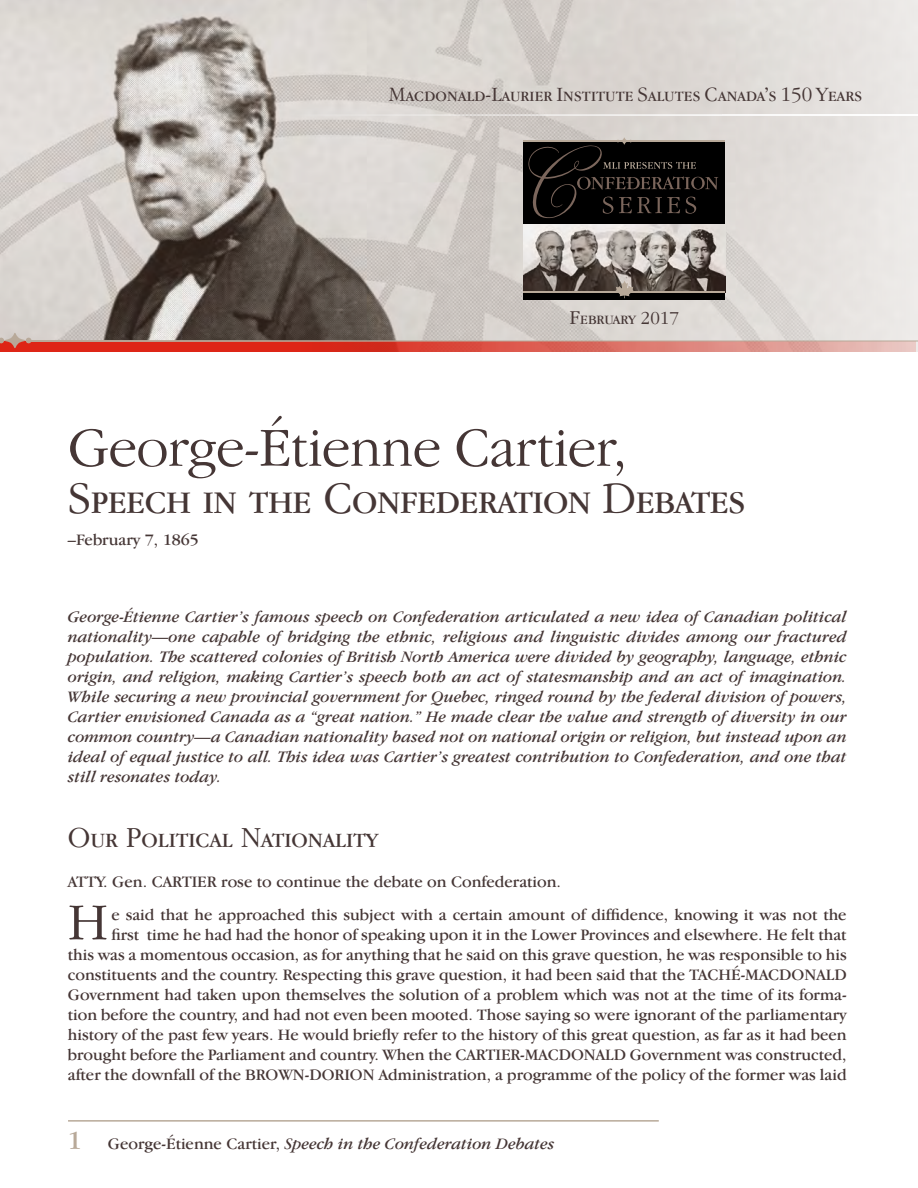
<style>
.page{position:relative;width:918px;height:1188px;background:#fff}
.page>*{position:absolute;margin:0;border:0;box-sizing:border-box;transform-origin:0 0}
.t1{font:300 57px "Garamond IT Cby BT";letter-spacing:-.01em;color:#453635}
.t2{font:300 54px "Garamond IT Cby BT";color:#453635}
.t3{font:32.55px "Garamond IT Cby BT";letter-spacing:-.015em;color:#453635}
.t4{font:21px "Garamond IT Cby BT";color:#453635}
.t5{font:16.5px/20px "Garamond IT Cby BT";color:#453635;text-align:right}
.t6{font:italic 16.5px/20px "Garamond IT Cby BT";color:#453635;text-align:justify}
.t7{font:14.7px "Garamond IT Cby BT";letter-spacing:.015em;color:#453635}
.t8{font:13.2px "Garamond IT Cby BT";color:#453635}
.s1{font-weight:300;font-size:21px}
.s2{font-size:21px}
.s3{font-weight:300;font-size:20.25px}
.s4{font-weight:300;font-size:18.9px}
.s5{font-weight:300;font-size:46.5px}
.s6{font-weight:300;font-size:30px}
.s7{font-style:normal;font-size:27px;color:#b8a999}
.s8{font-style:normal}
</style>
<div class="page">
<hr style="left:68px;top:1120px;width:591px;height:2px;background:#b8a999">
<img style="left:0;top:0;width:918px;height:351px">
<svg style="left:0;top:341px;width:916px;height:11px;background:#da5d51"></svg>
<hr style="left:244px;top:340px;width:674px;height:1px;background:#b8a999">
<svg style="left:0;top:333px;width:31px;height:15px"></svg>
<hr style="left:31px;top:340px;width:215px;height:1px;background:#b8a999">
<svg style="left:288px;top:114px;width:435px;height:2px"></svg>
<hr style="left:723px;top:114px;width:195px;height:2px;background:#fff">
<img style="left:524px;top:224px;width:201px;height:68px">
<div style="left:524px;top:141px;width:201px;height:83px;background:#000"></div>
<div style="left:524px;top:292px;width:201px;height:8px;background:#000"></div>
<svg style="left:615px;top:281px;width:19px;height:17px"></svg>
<svg style="left:528px;top:138px;width:190px;height:80px"></svg>
<hr style="left:524px;top:141px;width:201px;height:1px;background:#b8a999">
<hr style="left:524px;top:292px;width:201px;height:1px;background:#b8a999">
<p class="t7" style="left:389px;top:88px;width:475px"><span class="s1">M</span>ACDONALD<span class="s1">-L</span>AURIER <span class="s1">I</span>NSTITUTE <span class="s1">S</span>ALUTES <span class="s1">C</span>ANADA<span class="s2">’</span>S <span class="s1">150 Y</span>EARS</p>
<p class="t8" style="left:570px;top:312px;width:111px"><span class="s3">F</span>EBRUARY <span class="s4">2017</span></p>
<h1 class="t1" style="left:68px;top:414px;width:561px">George-Étienne Cartier,</h1>
<h3 class="t3" style="left:68px;top:483px;width:679px"><span class="s5">S</span>PEECH IN THE <span class="s5">C</span>ONFEDERATION <span class="s5">D</span>EBATES</h3>
<p class="t5" style="left:68px;top:529px;width:133px">–February 7, 1865</p>
<p class="t6" style="left:68px;top:607px;width:780px">George-Étienne Cartier’s famous speech on Confederation articulated a new idea of Canadian political nationality—one capable of bridging the ethnic, religious and linguistic divides among our fractured population. The scattered colonies of British North America were divided by geography, language, ethnic origin, and religion, making Cartier’s speech both an act of statesmanship and an act of imagination.<br>While securing a new provincial government for Quebec, ringed round by the federal division of powers, Cartier envisioned Canada as a “great nation.” He made clear the value and strength of diversity in our common country—a Canadian nationality based not on national origin or religion, but instead upon an ideal of equal justice to all. This idea was Cartier’s greatest contribution to Confederation, and one that still resonates today.</p>
<p class="t4" style="left:68px;top:827px;width:311px"><span class="s6">O</span>UR <span class="s6">P</span>OLITICAL <span class="s6">N</span>ATIONALITY</p>
<p class="t5" style="left:68px;top:871px;width:495px">ATTY. Gen. CARTIER rose to continue the debate on Confederation.</p>
<h2 class="t2" style="left:68px;top:890px;width:42px">H</h2>
<p class="t5" style="left:68px;top:904px;width:780px">e said that he approached this subject with a certain amount of diffidence, knowing it was not the<br>first time he had had the honor of speaking upon it in the Lower Provinces and elsewhere. He felt that<br>this was a momentous occasion, as for anything that he said on this grave question, he was responsible to his constituents and the country. Respecting this grave question, it had been said that the TACHÉ-MACDONALD Government had taken upon themselves the solution of a problem which was not at the time of its forma&shy;tion before the country, and had not even been mooted. Those saying so were ignorant of the parliamentary history of the past few years. He would briefly refer to the history of this great question, as far as it had been brought before the Parliament and country. When the CARTIER-MACDONALD Government was constructed, after the downfall of the BROWN-DORION Administration, a programme of the policy of the former was laid</p>
<p class="t6" style="left:67px;top:1134px;width:489px"><span class="s7">1</span> <span class="s8">George-Étienne Cartier,</span> Speech in the Confederation Debates</p>
</div>
